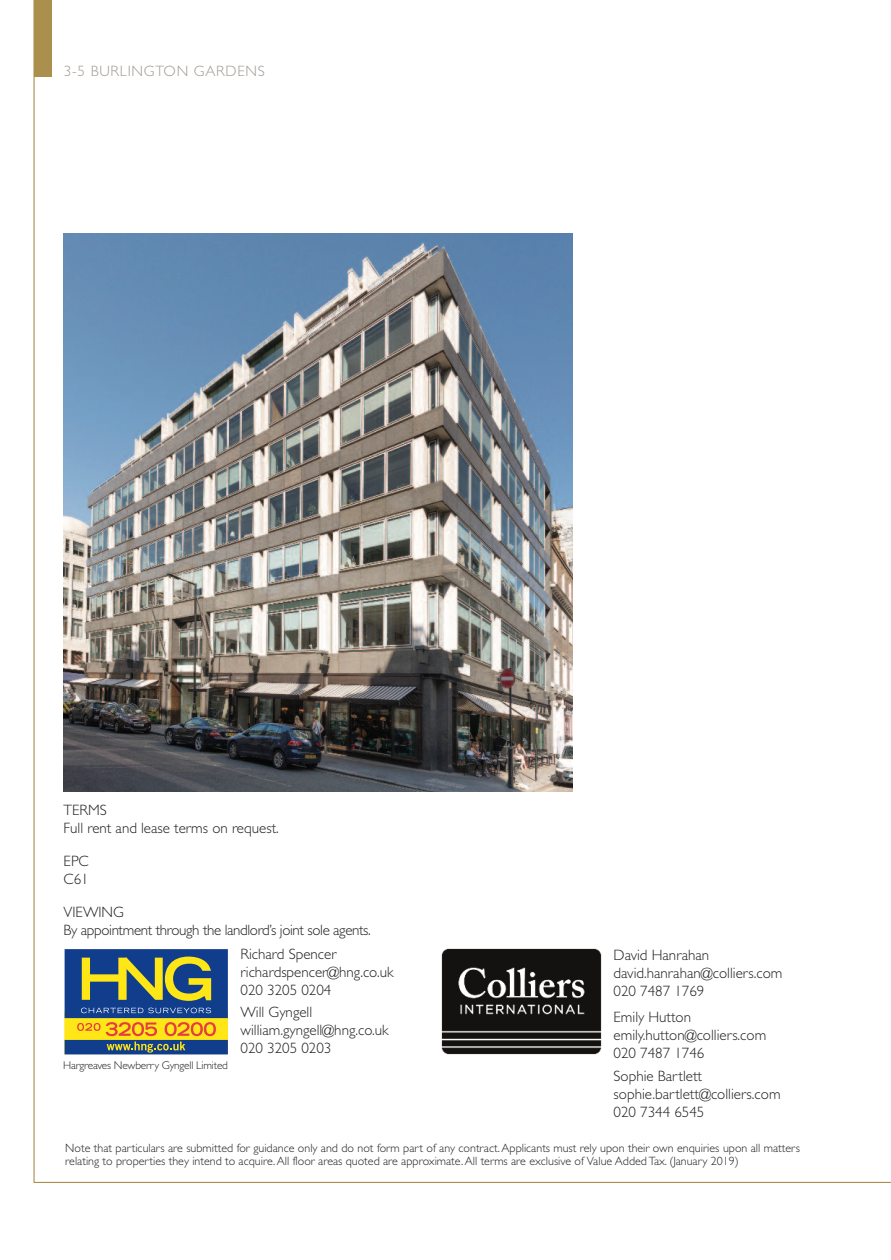
<style>
.page{position:relative;width:891px;height:1260px;background:#fff}
.page>*{position:absolute;margin:0;border:0;box-sizing:border-box;transform-origin:0 0}
.t1{font:300 15px/18px "Gill Sans";color:#231f20}
.t2{font:300 15px/18px "Gill Sans";letter-spacing:-.025em;color:#231f20}
.t3{font:300 15px "Gill Sans";letter-spacing:.05em;color:#a39994}
.t4{font:300 12px/13.5px "Gill Sans";color:#231f20}
.t5{font:300 11.25px "Gill Sans";letter-spacing:-.015em;color:#231f20}
</style>
<div class="page">
<div style="left:34px;top:0;width:17px;height:77px;background:#ab904d"></div>
<hr style="left:33px;top:0;width:2px;height:1183px;background:#ab904d">
<hr style="left:34px;top:1181px;width:856px;height:2px;background:#ab904d">
<div style="left:62px;top:947px;width:168px;height:109px;background:linear-gradient(to bottom,#fff,#fff)"></div>
<svg style="left:64px;top:949px;width:164px;height:105px;background:#6c7964"></svg>
<img style="left:441px;top:948px;width:161px;height:107px">
<img style="left:64px;top:234px;width:509px;height:557px">
<p class="t3" style="left:64px;top:65px;width:202px">3-5 BURLINGTON GARDENS</p>
<p class="t1" style="left:64px;top:802px;width:217px">TERMS<br>Full rent and lease terms on request.</p>
<p class="t1" style="left:64px;top:853px;width:27px">EPC<br>C61</p>
<p class="t2" style="left:64px;top:904px;width:309px">VIEWING<br>By appointment through the landlord’s joint sole agents.</p>
<p class="t1" style="left:240px;top:946px;width:154px">Richard Spencer richardspencer@hng.co.uk<br>020 3205 0204</p>
<p class="t5" style="left:63px;top:1061px;width:166px">Hargreaves Newberry Gyngell Limited</p>
<p class="t1" style="left:240px;top:1004px;width:149px">Will Gyngell william.gyngell@hng.co.uk<br>020 3205 0203</p>
<p class="t1" style="left:613px;top:947px;width:170px">David Hanrahan david.hanrahan@colliers.com<br>020 7487 1769</p>
<p class="t1" style="left:613px;top:1009px;width:154px">Emily Hutton emily.hutton@colliers.com<br>020 7487 1746</p>
<p class="t1" style="left:613px;top:1068px;width:168px">Sophie Bartlett sophie.bartlett@colliers.com<br>020 7344 6545</p>
<p class="t4" style="left:65px;top:1142px;width:736px">Note that particulars are submitted for guidance only and do not form part of any contract.Applicants must rely upon their own enquiries upon all matters relating to properties they intend to acquire.All floor areas quoted are approximate.All terms are exclusive of Value AddedTax. (January 2019)</p>
</div>
